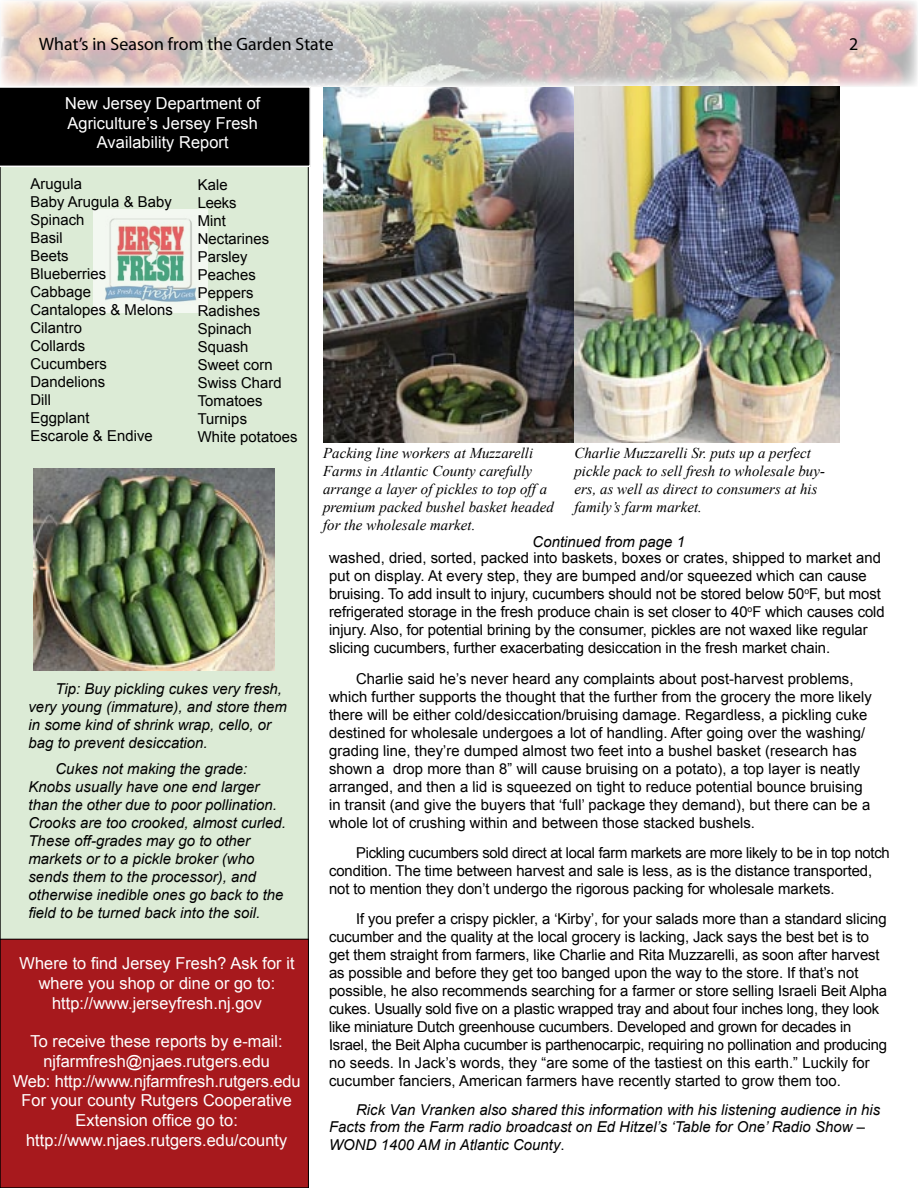
<style>
.page{position:relative;width:918px;height:1188px;background:#fff}
.page>*{position:absolute;margin:0;border:0;box-sizing:border-box;transform-origin:0 0}
.t1{font:18px "Myriad Pro";color:#000}
.t2{font:16.5px/19.8px "Arial";color:#fff;text-align:center}
.t3{font:15px/18px "Arial";letter-spacing:-.01em;color:#000}
.t4{font:italic 15px/18px "Arial";color:#000}
.t5{font:italic 15px/18px "Times New Roman";color:#000}
.s1{font-style:normal}
</style>
<div class="page">
<div style="left:0;top:89px;width:308px;height:1099px;background:#dcebd6"></div>
<div style="left:0;top:939px;width:308px;height:249px;background:#a7191d"></div>
<div style="left:0;top:939px;width:309px;height:249px;border:1px solid #000"></div>
<img style="left:2px;top:2px;width:914px;height:83px">
<img style="left:93px;top:209px;width:114px;height:104px">
<div style="left:0;top:87px;width:311px;height:80px;background:#000"></div>
<img style="left:323px;top:87px;width:517px;height:356px">
<img style="left:34px;top:468px;width:240px;height:203px">
<p class="t1" style="left:39px;top:33px;width:297px">What’s in Season from the Garden State</p>
<p class="t1" style="left:849px;top:33px;width:11px">2</p>
<p class="t2" style="left:65px;top:93px;width:197px">New Jersey Department of<br>Agriculture’s Jersey Fresh<br>Availability Report</p>
<p class="t3" style="left:30px;top:175px;width:144px">Arugula<br>Baby Arugula &amp; Baby<br>Spinach<br>Basil<br>Beets<br>Blueberries<br>Cabbage<br>Cantalopes &amp; Melons<br>Cilantro<br>Collards<br>Cucumbers<br>Dandelions<br>Dill<br>Eggplant<br>Escarole &amp; Endive</p>
<p class="t3" style="left:198px;top:175px;width:102px">Kale<br>Leeks<br>Mint<br>Nectarines<br>Parsley<br>Peaches<br>Peppers<br>Radishes<br>Spinach<br>Squash<br>Sweet corn<br>Swiss Chard<br>Tomatoes<br>Turnips<br>White potatoes</p>
<p class="t4" style="left:28px;top:680px;width:260px;text-indent:27px">Tip: Buy pickling cukes very fresh, very young (immature), and store them in some kind of shrink wrap, cello, or bag to prevent desiccation.</p>
<p class="t4" style="left:28px;top:760px;width:259px;text-indent:27px">Cukes not making the grade:<br>Knobs usually have one end larger than the other due to poor pollination.<br>Crooks are too crooked, almost curled.<br>These off-grades may go to other markets or to a pickle broker (who sends them to the processor), and otherwise inedible ones go back to the field to be turned back into the soil.</p>
<p class="t2" style="left:20px;top:954px;width:277px">Where to find Jersey Fresh? Ask for it where you shop or dine or go to: http://www.jerseyfresh.nj.gov</p>
<p class="t2" style="left:13px;top:1031px;width:289px">To receive these reports by e-mail: njfarmfresh@njaes.rutgers.edu<br>Web: http://www.njfarmfresh.rutgers.edu For your county Rutgers Cooperative Extension office go to: http://www.njaes.rutgers.edu/county</p>
<p class="t5" style="left:574px;top:443px;width:253px">Charlie Muzzarelli Sr. puts up a perfect pickle pack to sell fresh to wholesale buy&shy;ers, as well as direct to consumers at his family’s farm market.</p>
<p class="t4" style="left:533px;top:533px;width:154px">Continued from page 1</p>
<p class="t5" style="left:323px;top:443px;width:233px">Packing line workers at Muzzarelli Farms in Atlantic County carefully arrange a layer of pickles to top off a premium packed bushel basket headed for the wholesale market.</p>
<p class="t3" style="left:329px;top:549px;width:557px">washed, dried, sorted, packed into baskets, boxes or crates, shipped to market and put on display. At every step, they are bumped and/or squeezed which can cause bruising. To add insult to injury, cucumbers should not be stored below 50<sup>o</sup>F, but most refrigerated storage in the fresh produce chain is set closer to 40<sup>o</sup>F which causes cold injury. Also, for potential brining by the consumer, pickles are not waxed like regular slicing cucumbers, further exacerbating desiccation in the fresh market chain.</p>
<p class="t3" style="left:329px;top:669px;width:545px;text-indent:27px">Charlie said he’s never heard any complaints about post-harvest problems, which further supports the thought that the further from the grocery the more likely there will be either cold/desiccation/bruising damage. Regardless, a pickling cuke destined for wholesale undergoes a lot of handling. After going over the washing/ grading line, they’re dumped almost two feet into a bushel basket (research has shown a drop more than 8” will cause bruising on a potato), a top layer is neatly arranged, and then a lid is squeezed on tight to reduce potential bounce bruising in transit (and give the buyers that ‘full’ package they demand), but there can be a whole lot of crushing within and between those stacked bushels.</p>
<p class="t3" style="left:329px;top:844px;width:563px;text-indent:27px">Pickling cucumbers sold direct at local farm markets are more likely to be in top notch condition. The time between harvest and sale is less, as is the distance transported, not to mention they don’t undergo the rigorous packing for wholesale markets.</p>
<p class="t3" style="left:329px;top:910px;width:560px;text-indent:27px">If you prefer a crispy pickler, a ‘Kirby’, for your salads more than a standard slicing cucumber and the quality at the local grocery is lacking, Jack says the best bet is to get them straight from farmers, like Charlie and Rita Muzzarelli, as soon after harvest as possible and before they get too banged upon the way to the store. If that’s not possible, he also recommends searching for a farmer or store selling Israeli Beit Alpha cukes. Usually sold five on a plastic wrapped tray and about four inches long, they look like miniature Dutch greenhouse cucumbers. Developed and grown for decades in Israel, the Beit Alpha cucumber is parthenocarpic, requiring no pollination and producing no seeds. In Jack’s words, they “are some of the tastiest on this earth.” Luckily for cucumber fanciers, American farmers have recently started to grow them too.</p>
<p class="t4" style="left:329px;top:1102px;width:553px;line-height:16.5px;text-indent:27px">Rick Van Vranken also shared this information with his listening audience in his<br>Facts from the Farm radio broadcast on Ed Hitzel’s ‘Table for One’ Radio Show –</p>
<p class="t4" style="left:329px;top:1136px;width:237px">WOND 1400 AM in Atlantic County<span class="s1">.</span></p>
</div>
